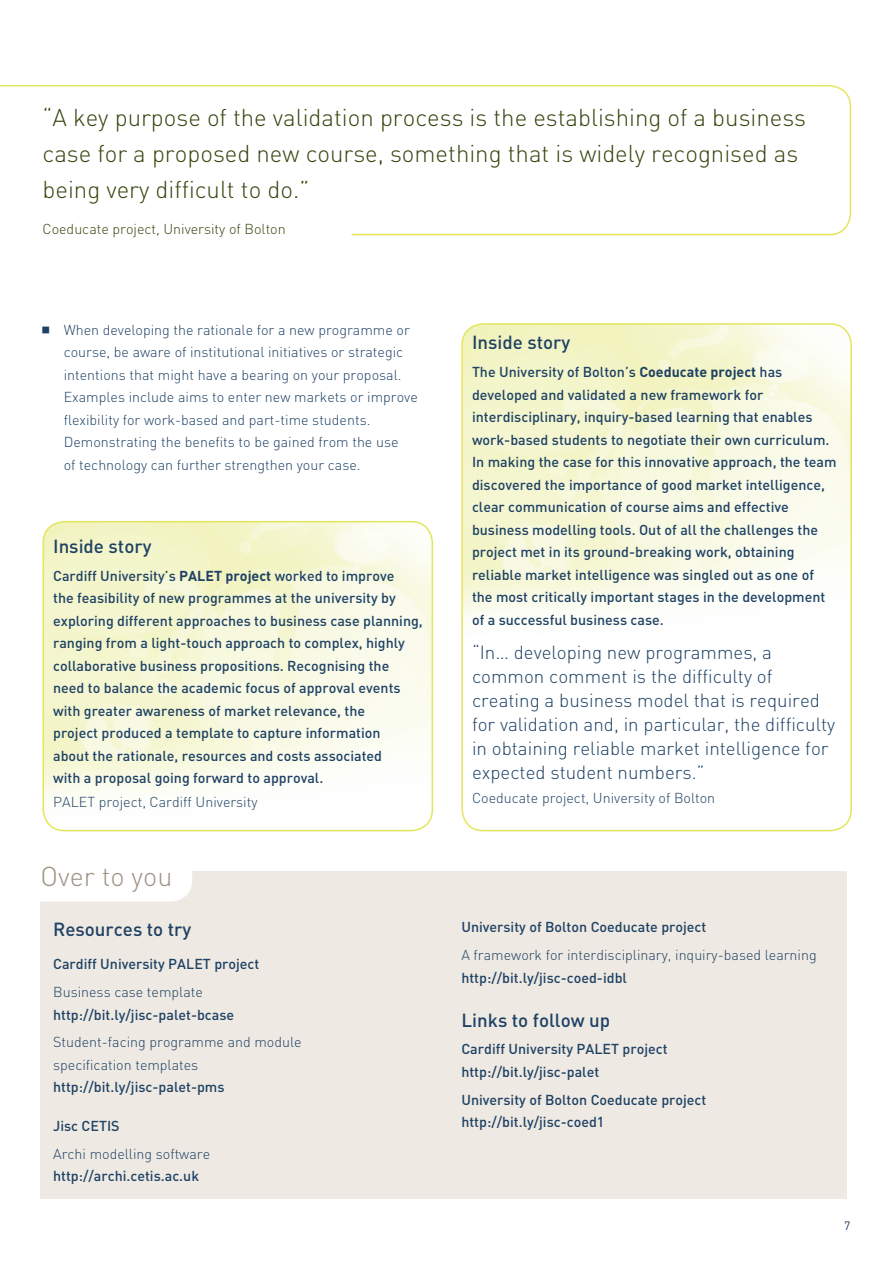
<style>
.page{position:relative;width:893px;height:1263px;background:#fff}
.page>*{position:absolute;margin:0;border:0;box-sizing:border-box;transform-origin:0 0}
.t1{font:300 27px "JISC";color:#9e9281}
.t2{font:300 24px/36px "JISC";color:#34460e}
.t3{font:300 18.75px/24px "JISC";color:#1e4164}
.t4{font:500 18.75px "JISC";color:#1e4164}
.t5{font:500 14.25px/22.5px "JISC";color:#1e4164}
.t6{font:300 14.25px/22.5px "JISC";color:#1e4164}
.t7{font:300 14.25px "JISC";color:#34460e}
.t8{font:12px "JISC";color:#1e4164}
.s1{font-weight:700}
</style>
<div class="page">
<div style="left:41px;top:872px;width:806px;height:327px;background:#eee9e2"></div>
<div style="left:19px;top:850px;width:173px;height:51px;background:#fff;border-radius:21px"></div>
<svg style="left:0;top:85px;width:852px;height:151px"></svg>
<img style="left:43px;top:522px;width:389px;height:309px">
<div style="left:43px;top:521px;width:390px;height:310px;border:2px solid #e3e65b;border-radius:21px"></div>
<img style="left:464px;top:324px;width:385px;height:297px">
<div style="left:461px;top:323px;width:391px;height:508px;border:2px solid #e3e65b;border-radius:21px"></div>
<h2 class="t2" style="left:43px;top:99px;width:765px">“A key purpose of the validation process is the establishing of a business case for a proposed new course, something that is widely recognised as being very difficult to do.”</h2>
<p class="t7" style="left:43px;top:220px;width:245px">Coeducate project, University of Bolton</p>
<p class="t6" style="left:64px;top:318px;width:355px">When developing the rationale for a new programme or course, be aware of institutional initiatives or strategic intentions that might have a bearing on your proposal.<br>Examples include aims to enter new markets or improve flexibility for work-based and part-time students.<br>Demonstrating the benefits to be gained from the use<br>of technology can further strengthen your case.</p>
<h3 class="t4" style="left:53px;top:534px;width:100px">Inside story</h3>
<p class="t5" style="left:53px;top:564px;width:371px">Cardiff University’s <span class="s1">PALET project</span> worked to improve<br>the feasibility of new programmes at the university by exploring different approaches to business case planning, ranging from a light-touch approach to complex, highly collaborative business propositions. Recognising the need to balance the academic focus of approval events with greater awareness of market relevance, the<br>project produced a template to capture information<br>about the rationale, resources and costs associated<br>with a proposal going forward to approval.</p>
<p class="t6" style="left:53px;top:791px;width:206px">PALET project, Cardiff University</p>
<h1 class="t1" style="left:41px;top:860px;width:134px">Over to you</h1>
<h3 class="t4" style="left:53px;top:917px;width:140px">Resources to try</h3>
<p class="t5" style="left:53px;top:952px;width:208px">Cardiff University PALET project</p>
<p class="t6" style="left:53px;top:980px;width:151px">Business case template</p>
<p class="t5" style="left:53px;top:1003px;width:183px">http://bit.ly/jisc-palet-bcase</p>
<p class="t6" style="left:53px;top:1031px;width:250px">Student-facing programme and module specification templates</p>
<p class="t5" style="left:53px;top:1075px;width:173px">http://bit.ly/jisc-palet-pms</p>
<p class="t5" style="left:53px;top:1114px;width:68px">Jisc CETIS</p>
<p class="t6" style="left:53px;top:1142px;width:159px">Archi modelling software</p>
<p class="t5" style="left:53px;top:1164px;width:147px">http://archi.cetis.ac.uk</p>
<h3 class="t4" style="left:472px;top:331px;width:100px">Inside story</h3>
<p class="t5" style="left:472px;top:360px;width:366px">The University of Bolton’s <span class="s1">Coeducate project</span> has developed and validated a new framework for interdisciplinary, inquiry-based learning that enables work-based students to negotiate their own curriculum.<br>In making the case for this innovative approach, the team discovered the importance of good market intelligence, clear communication of course aims and effective business modelling tools. Out of all the challenges the project met in its ground-breaking work, obtaining reliable market intelligence was singled out as one of the most critically important stages in the development of a successful business case.</p>
<p class="t3" style="left:472px;top:640px;width:365px">“In… developing new programmes, a common comment is the difficulty of creating a business model that is required for validation and, in particular, the difficulty in obtaining reliable market intelligence for expected student numbers.”</p>
<p class="t6" style="left:472px;top:787px;width:245px">Coeducate project, University of Bolton</p>
<p class="t5" style="left:461px;top:915px;width:246px">University of Bolton Coeducate project</p>
<p class="t6" style="left:461px;top:944px;width:357px">A framework for interdisciplinary, inquiry-based learning</p>
<p class="t5" style="left:461px;top:966px;width:167px">http://bit.ly/jisc-coed-idbl</p>
<h3 class="t4" style="left:461px;top:1008px;width:150px">Links to follow up</h3>
<p class="t5" style="left:461px;top:1037px;width:208px">Cardiff University PALET project http://bit.ly/jisc-palet</p>
<p class="t5" style="left:461px;top:1088px;width:246px">University of Bolton Coeducate project http://bit.ly/jisc-coed1</p>
<p class="t8" style="left:844px;top:1218px;width:8px">7</p>
</div>
